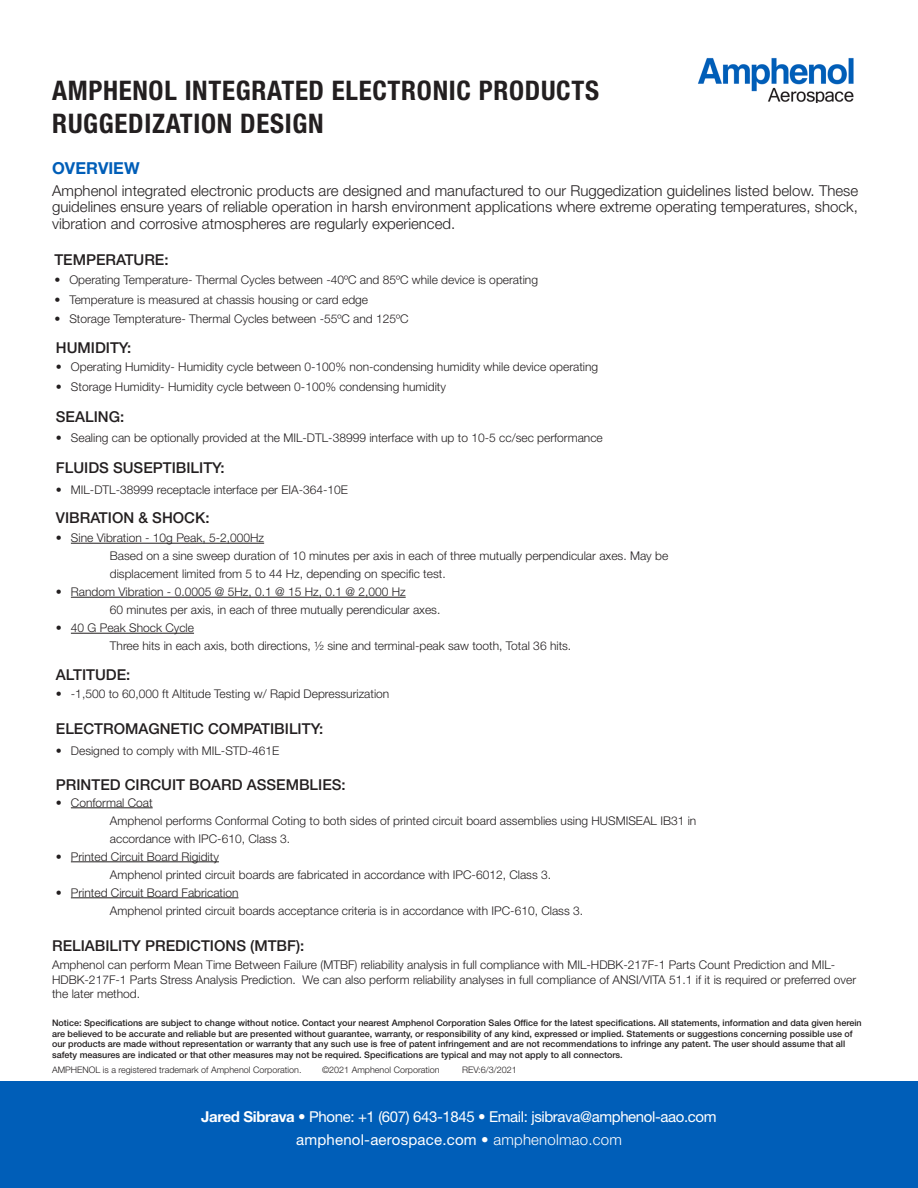
<style>
.page{position:relative;width:918px;height:1188px;background:#fff}
.page>*{position:absolute;margin:0;border:0;box-sizing:border-box;transform-origin:0 0}
.t1{font:700 condensed 27px "Helvetica Neue LT Std";letter-spacing:.025em;color:#231f20}
.t2{font:700 16.5px "Helvetica Neue LT Std";color:#005eb8}
.t3{font:300 15px/16.5px "Helvetica Neue LT Std";color:#231f20;text-align:justify}
.t4{font:500 15px "Helvetica Neue LT Std";color:#231f20}
.t5{font:15px/22.5px "Helvetica Neue LT Std";letter-spacing:-.025em;color:#fff;text-align:center}
.t6{font:300 12px/14.4px "Helvetica Neue LT Std";color:#231f20}
.specifications_txt_6{font:500 9px/10.6px "Helvetica Neue LT Std";color:#231f20}
.t7{font:300 9px "Helvetica Neue LT Std";color:#231f20}
.s1{font-weight:700}
.s2{font-weight:300}
</style>
<div class="page">
<div style="left:0;top:1082px;width:918px;height:106px;background:#005eb8"></div>
<img style="left:698px;top:57px;width:156px;height:45px">
<hr style="left:71px;top:543px;width:193px;height:1px;background:#231f20">
<hr style="left:71px;top:597px;width:335px;height:1px;background:#231f20">
<hr style="left:71px;top:633px;width:123px;height:1px;background:#231f20">
<hr style="left:71px;top:808px;width:82px;height:1px;background:#231f20">
<hr style="left:71px;top:862px;width:148px;height:1px;background:#231f20">
<hr style="left:71px;top:898px;width:168px;height:1px;background:#231f20">
<p class="t1" style="left:52px;top:74px;width:548px">AMPHENOL INTEGRATED ELECTRONIC PRODUCTS</p>
<p class="t1" style="left:52px;top:107px;width:273px">RUGGEDIZATION DESIGN</p>
<p class="t2" style="left:52px;top:158px;width:89px">OVERVIEW</p>
<p class="t3" style="left:52px;top:182px;width:808px">Amphenol integrated electronic products are designed and manufactured to our Ruggedization guidelines listed below. These guidelines ensure years of reliable operation in harsh environment applications where extreme operating temperatures, shock, vibration and corrosive atmospheres are regularly experienced.</p>
<p class="t4" style="left:54px;top:251px;width:116px">TEMPERATURE:</p>
<p class="t6" style="left:54px;top:272px;width:485px">• Operating Temperature- Thermal Cycles between -40ºC and 85ºC while device is operating</p>
<p class="t6" style="left:54px;top:292px;width:315px">• Temperature is measured at chassis housing or card edge</p>
<p class="t6" style="left:54px;top:311px;width:356px">• Storage Tempterature- Thermal Cycles between -55ºC and 125ºC</p>
<p class="t4" style="left:56px;top:338px;width:77px">HUMIDITY:</p>
<p class="t6" style="left:56px;top:360px;width:544px">• Operating Humidity- Humidity cycle between 0-100% non-condensing humidity while device operating</p>
<p class="t6" style="left:56px;top:379px;width:392px">• Storage Humidity- Humidity cycle between 0-100% condensing humidity</p>
<p class="t4" style="left:56px;top:407px;width:70px">SEALING:</p>
<p class="t6" style="left:56px;top:431px;width:548px">• Sealing can be optionally provided at the MIL-DTL-38999 interface with up to 10-5 cc/sec performance</p>
<p class="t4" style="left:56px;top:459px;width:170px">FLUIDS SUSEPTIBILITY:</p>
<p class="t6" style="left:56px;top:482px;width:294px">• MIL-DTL-38999 receptacle interface per EIA-364-10E</p>
<p class="t4" style="left:56px;top:509px;width:155px">VIBRATION &amp; SHOCK:</p>
<p class="t6" style="left:56px;top:530px;width:210px">• Sine Vibration - 10g Peak, 5-2,000Hz</p>
<p class="t6" style="left:110px;top:548px;width:560px">Based on a sine sweep duration of 10 minutes per axis in each of three mutually perpendicular axes. May be</p>
<p class="t6" style="left:110px;top:566px;width:337px">displacement limited from 5 to 44 Hz, depending on specific test.</p>
<p class="t6" style="left:56px;top:584px;width:351px">• Random Vibration - 0.0005 @ 5Hz, 0.1 @ 15 Hz, 0.1 @ 2,000 Hz</p>
<p class="t6" style="left:110px;top:602px;width:332px">60 minutes per axis, in each of three mutually perendicular axes.</p>
<p class="t6" style="left:56px;top:620px;width:140px">• 40 G Peak Shock Cycle</p>
<p class="t6" style="left:110px;top:638px;width:463px">Three hits in each axis, both directions, ½ sine and terminal-peak saw tooth, Total 36 hits.</p>
<p class="t4" style="left:56px;top:665px;width:76px">ALTITUDE:</p>
<p class="t6" style="left:56px;top:687px;width:335px">• -1,500 to 60,000 ft Altitude Testing w/ Rapid Depressurization</p>
<p class="t4" style="left:56px;top:719px;width:269px">ELECTROMAGNETIC COMPATIBILITY:</p>
<p class="t6" style="left:56px;top:743px;width:225px">• Designed to comply with MIL-STD-461E</p>
<p class="t4" style="left:56px;top:775px;width:291px">PRINTED CIRCUIT BOARD ASSEMBLIES:</p>
<p class="t6" style="left:56px;top:795px;width:98px">• Conformal Coat</p>
<p class="t6" style="left:110px;top:813px;width:588px">Amphenol performs Conformal Coting to both sides of printed circuit board assemblies using HUSMISEAL IB31 in</p>
<p class="t6" style="left:110px;top:831px;width:182px">accordance with IPC-610, Class 3.</p>
<p class="t6" style="left:56px;top:849px;width:165px">• Printed Circuit Board Rigidity</p>
<p class="t6" style="left:110px;top:867px;width:443px">Amphenol printed circuit boards are fabricated in accordance with IPC-6012, Class 3.</p>
<p class="t6" style="left:56px;top:885px;width:184px">• Printed Circuit Board Fabrication</p>
<p class="t6" style="left:110px;top:903px;width:475px">Amphenol printed circuit boards acceptance criteria is in accordance with IPC-610, Class 3.</p>
<p class="t4" style="left:52px;top:936px;width:254px">RELIABILITY PREDICTIONS (MTBF):</p>
<p class="t6" style="left:52px;top:957px;width:806px">Amphenol can perform Mean Time Between Failure (MTBF) reliability analysis in full compliance with MIL-HDBK-217F-1 Parts Count Prediction and MIL-<br>HDBK-217F-1 Parts Stress Analysis Prediction. We can also perform reliability analyses in full compliance of ANSI/VITA 51.1 if it is required or preferred over the later method.</p>
<p class="specifications_txt_6" style="left:52px;top:1017px;width:811px">Notice: Specifications are subject to change without notice. Contact your nearest Amphenol Corporation Sales Office for the latest specifications. All statements, information and data given herein are believed to be accurate and reliable but are presented without guarantee, warranty, or responsibility of any kind, expressed or implied. Statements or suggestions concerning possible use of our products are made without representation or warranty that any such use is free of patent infringement and are not recommendations to infringe any patent. The user should assume that all safety measures are indicated or that other measures may not be required. Specifications are typical and may not apply to all connectors.</p>
<p class="t7" style="left:52px;top:1064px;width:251px">AMPHENOL is a registered trademark of Amphenol Corporation.</p>
<p class="t7" style="left:322px;top:1064px;width:119px">©2021 Amphenol Corporation</p>
<p class="t7" style="left:462px;top:1064px;width:56px">REV:6/3/2021</p>
<p class="t5" style="left:201px;top:1106px;width:517px"><span class="s1">Jared Sibrava</span> <span class="s2">•</span> Phone: +1 (607) 643-1845 <span class="s2">•</span> Email: jsibrava@amphenol-aao.com amphenol-aerospace.com <span class="s2">• amphenolmao.com</span></p>
</div>
